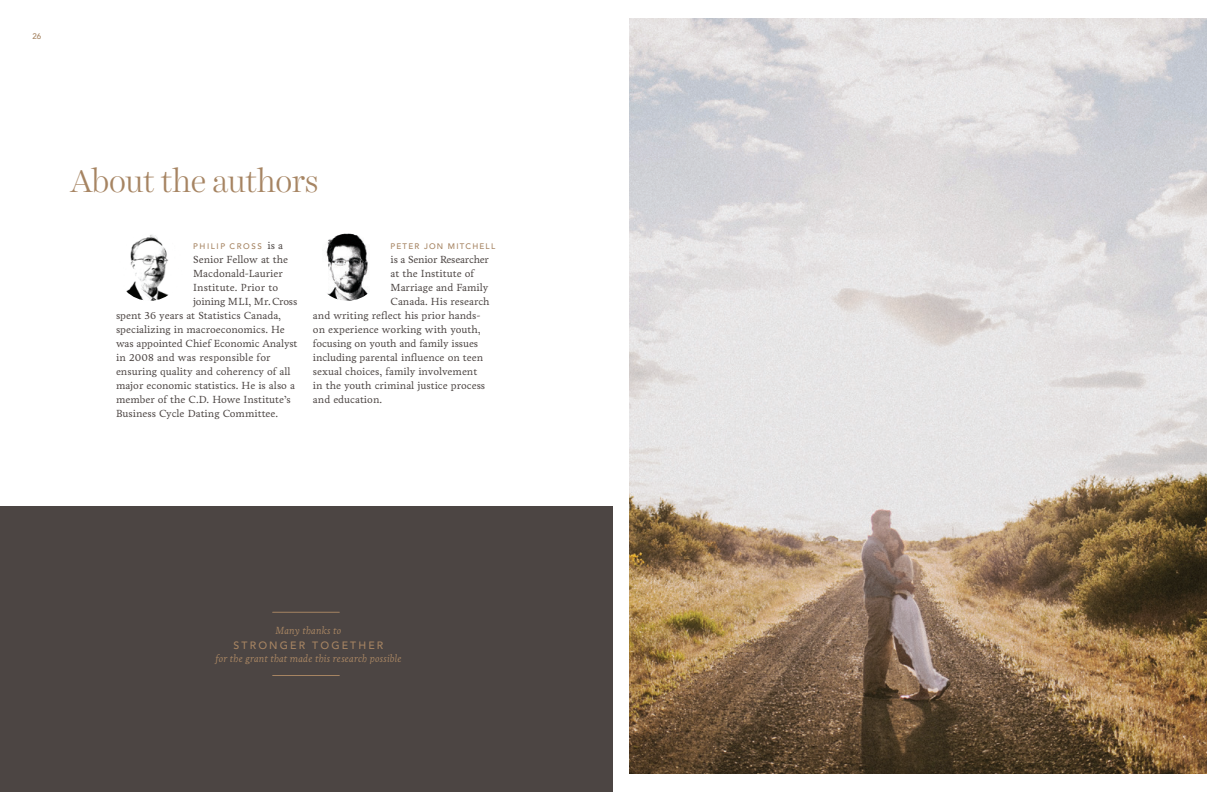
<style>
.page{position:relative;width:1224px;height:792px;background:#fff}
.page>*{position:absolute;margin:0;border:0;box-sizing:border-box;transform-origin:0 0}
.t1{font:300 32px "Harriet Display";letter-spacing:-.005em;color:#a68462}
.t2{font:italic 10.6px "Livory";color:#a68462}
.t3{font:500 10.6px "Avenir LT Std";letter-spacing:.2em;color:#a68462}
.t4{font:10.5px "Livory";color:#4c4543}
.t5{font:10.5px "Livory";letter-spacing:-.02em;color:#4c4543}
.t6{font:500 8px "Avenir LT Std";letter-spacing:.15em;color:#a68462}
.t7{font:500 8px "Avenir LT Std";letter-spacing:.2em;color:#a68462}
.s1{font-family:"Livory";font-weight:400;font-size:10.5px;color:#4c4543}
</style>
<div class="page">
<div style="left:0;top:506px;width:612px;height:286px;background:#4c4543"></div>
<img style="left:630px;top:18px;width:576px;height:756px">
<img style="left:326px;top:234px;width:42px;height:67px">
<img style="left:116px;top:234px;width:67px;height:67px;border-radius:34px">
<hr style="left:273px;top:612px;width:66px;height:1px;background:#a68462">
<hr style="left:273px;top:675px;width:66px;height:1px;background:#a68462">
<p class="t6" style="left:33px;top:32px;width:10px">26</p>
<h1 class="t1" style="left:70px;top:159px;width:250px">About the authors</h1>
<p class="t7" style="left:193px;top:241px;width:91px">PHILIP CROSS <span class="s1">is a</span></p>
<p class="t4" style="left:193px;top:253px;width:97px">Senior Fellow at the</p>
<p class="t4" style="left:193px;top:267px;width:91px">Macdonald-Laurier</p>
<p class="t4" style="left:193px;top:281px;width:87px">Institute. Prior to</p>
<p class="t5" style="left:193px;top:295px;width:106px">joining MLI, Mr. Cross</p>
<p class="t4" style="left:116px;top:309px;width:167px">spent 36 years at Statistics Canada,</p>
<p class="t4" style="left:116px;top:323px;width:170px">specializing in macroeconomics. He</p>
<p class="t4" style="left:116px;top:337px;width:183px">was appointed Chief Economic Analyst</p>
<p class="t4" style="left:116px;top:351px;width:156px">in 2008 and was responsible for</p>
<p class="t4" style="left:116px;top:365px;width:176px">ensuring quality and coherency of all</p>
<p class="t4" style="left:116px;top:379px;width:181px">major economic statistics. He is also a</p>
<p class="t4" style="left:116px;top:393px;width:176px">member of the C.D. Howe Institute’s</p>
<p class="t4" style="left:116px;top:407px;width:164px">Business Cycle Dating Committee.</p>
<p class="t6" style="left:391px;top:242px;width:106px">PETER JON MITCHELL</p>
<p class="t5" style="left:391px;top:253px;width:100px">is a Senior Researcher</p>
<p class="t4" style="left:391px;top:267px;width:85px">at the Institute of</p>
<p class="t4" style="left:391px;top:281px;width:99px">Marriage and Family</p>
<p class="t4" style="left:391px;top:295px;width:101px">Canada. His research</p>
<p class="t4" style="left:313px;top:309px;width:169px">and writing reflect his prior hands-</p>
<p class="t4" style="left:313px;top:323px;width:169px">on experience working with youth,</p>
<p class="t4" style="left:313px;top:337px;width:167px">focusing on youth and family issues</p>
<p class="t4" style="left:313px;top:351px;width:172px">including parental influence on teen</p>
<p class="t4" style="left:313px;top:365px;width:166px">sexual choices, family involvement</p>
<p class="t4" style="left:313px;top:379px;width:174px">in the youth criminal justice process</p>
<p class="t4" style="left:313px;top:393px;width:71px">and education.</p>
<p class="t2" style="left:276px;top:624px;width:67px">Many thanks to</p>
<p class="t3" style="left:234px;top:639px;width:151px">STRONGER TOGETHER</p>
<p class="t2" style="left:215px;top:652px;width:188px">for the grant that made this research possible</p>
</div>
